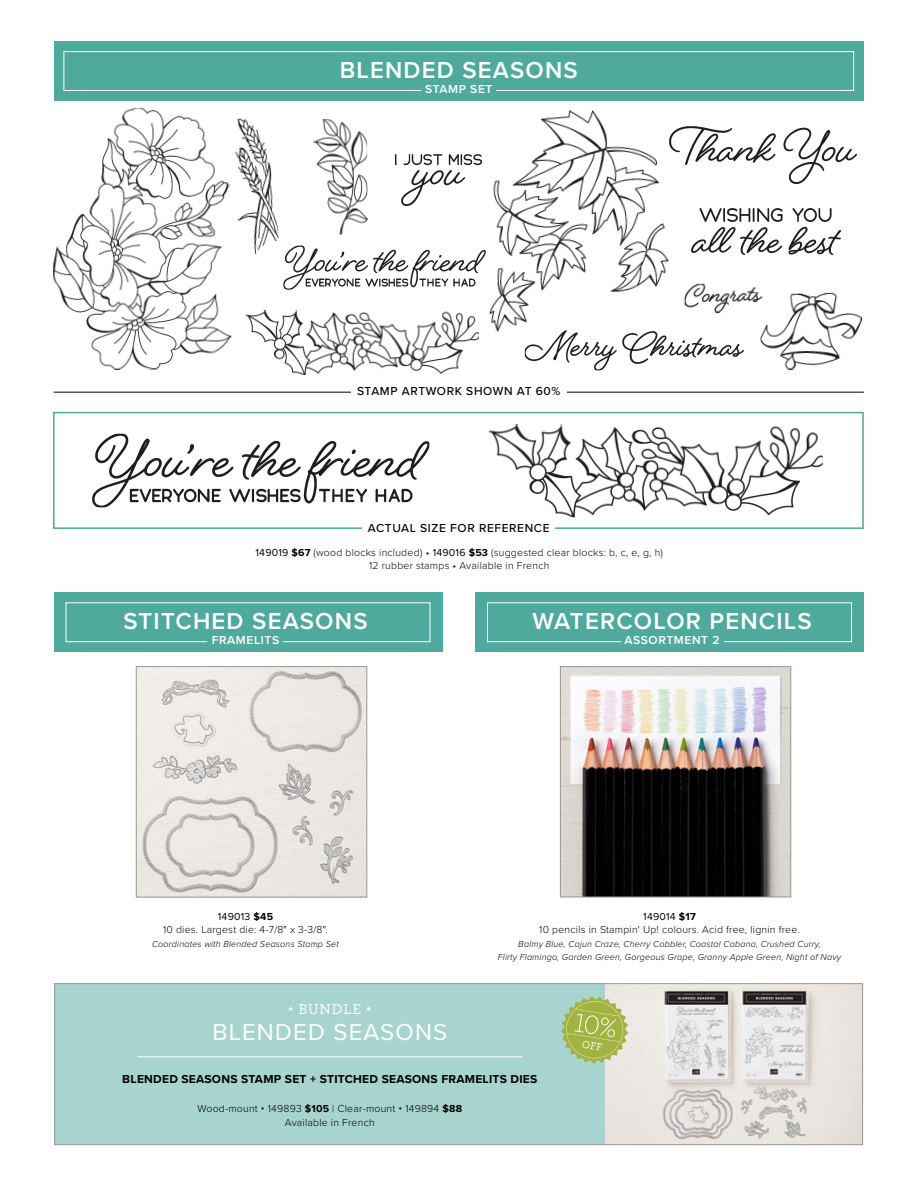
<style>
.page{position:relative;width:918px;height:1188px;background:#fff}
.page>*{position:absolute;margin:0;border:0;box-sizing:border-box;transform-origin:0 0}
.t1{font:600 24px "Proxima Nova A";letter-spacing:.05em;color:#fff}
.t2{font:24px "Proxima Nova";letter-spacing:.05em;color:#fff}
.t3{font:500 15px "Archer";letter-spacing:.05em;color:#fff}
.t4{font:700 12px "Proxima Nova";letter-spacing:.02em;color:#000}
.t5{font:500 12px "Proxima Nova A";letter-spacing:.05em;color:#000}
.t6{font:600 12px "Proxima Nova A";letter-spacing:.05em;color:#fff}
.t7{font:300 10.5px/13.5px "Proxima Nova";letter-spacing:.02em;color:#000;text-align:center}
.t8{font:10.5px "Proxima Nova";letter-spacing:.02em;color:#000}
.t9{font:italic 300 9px/13.5px "Proxima Nova";letter-spacing:.02em;color:#000;text-align:center}
.s1{font-weight:400}
.s2{font-weight:700}
.s3{font-family:"Proxima Nova A";font-weight:400}
</style>
<div class="page">
<img style="left:604px;top:983px;width:258px;height:160px">
<div style="left:54px;top:592px;width:388px;height:60px;background:#4fa99d"></div>
<div style="left:475px;top:592px;width:389px;height:60px;background:#4fa99d"></div>
<div style="left:66px;top:602px;width:364px;height:40px;border:1px solid #fff"></div>
<div style="left:208px;top:635px;width:75px;height:10px;background:#4fa99d"></div>
<div style="left:487px;top:602px;width:365px;height:40px;border:1px solid #fff"></div>
<div style="left:621px;top:635px;width:102px;height:11px;background:#4fa99d"></div>
<div style="left:54px;top:41px;width:810px;height:60px;background:#4fa99d"></div>
<div style="left:64px;top:51px;width:790px;height:40px;border:1px solid #fff"></div>
<div style="left:421px;top:84px;width:75px;height:9px;background:#4fa99d"></div>
<img style="left:92px;top:433px;width:338px;height:74px">
<img style="left:489px;top:424px;width:334px;height:94px">
<div style="left:53px;top:412px;width:811px;height:117px;border:2px solid #4fa99d"></div>
<div style="left:362px;top:523px;width:193px;height:9px;background:#fff"></div>
<img style="left:478px;top:110px;width:192px;height:222px">
<img style="left:760px;top:292px;width:103px;height:79px">
<img style="left:245px;top:309px;width:234px;height:66px">
<img style="left:525px;top:330px;width:219px;height:41px">
<img style="left:670px;top:126px;width:186px;height:57px">
<img style="left:691px;top:209px;width:149px;height:46px">
<img style="left:53px;top:107px;width:179px;height:263px">
<img style="left:226px;top:116px;width:53px;height:139px">
<img style="left:684px;top:283px;width:79px;height:31px">
<img style="left:396px;top:155px;width:86px;height:50px">
<img style="left:313px;top:119px;width:55px;height:116px">
<img style="left:283px;top:245px;width:203px;height:45px">
<hr style="left:54px;top:392px;width:810px;height:1px;background:#000">
<div style="left:351px;top:386px;width:215px;height:9px;background:#fff"></div>
<div style="left:55px;top:984px;width:550px;height:161px;background:#a7d4ce"></div>
<div style="left:55px;top:984px;width:808px;height:161px;border:1px solid #999"></div>
<svg style="left:561px;top:996px;width:67px;height:68px;background:#b2c378"></svg>
<hr style="left:138px;top:1056px;width:384px;height:1px;background:#fff">
<img style="left:562px;top:669px;width:227px;height:226px">
<div style="left:560px;top:667px;width:231px;height:230px;border:1px solid #999"></div>
<img style="left:138px;top:668px;width:227px;height:227px">
<div style="left:136px;top:666px;width:231px;height:231px;border:1px solid #999"></div>
<p class="t1" style="left:340px;top:52px;width:240px">BLENDED SEASONS</p>
<p class="t6" style="left:425px;top:80px;width:69px">STAMP SET</p>
<p class="t5" style="left:357px;top:382px;width:205px">STAMP ARTWORK SHOWN AT 60%</p>
<p class="t5" style="left:368px;top:519px;width:183px">ACTUAL SIZE FOR REFERENCE</p>
<p class="t7" style="left:256px;top:545px;width:409px"><span class="s1">149019</span> <span class="s2">$67</span> (wood blocks included) • <span class="s1">149016</span> <span class="s2">$53</span> (suggested clear blocks: b, c, e, g, h)</p>
<p class="t7" style="left:369px;top:558px;width:182px">12 rubber stamps • Available in French</p>
<p class="t1" style="left:123px;top:604px;width:246px">STITCHED SEASONS</p>
<p class="t1" style="left:532px;top:604px;width:281px">WATERCOLOR PENCILS</p>
<p class="t6" style="left:212px;top:631px;width:69px">FRAMELITS</p>
<p class="t6" style="left:625px;top:631px;width:97px">ASSORTMENT 2</p>
<p class="t7" style="left:163px;top:909px;width:166px"><span class="s1">149013</span> <span class="s2">$45<br></span>10 dies. Largest die: 4-7/8" x 3-3/8".</p>
<p class="t9" style="left:152px;top:936px;width:188px">Coordinates with Blended Seasons Stamp Set</p>
<p class="t3" style="left:288px;top:998px;width:85px"><span class="s3">•</span> BUNDLE <span class="s3">•</span></p>
<p class="t2" style="left:212px;top:1014px;width:236px">BLENDED SEASONS</p>
<p class="t8" style="left:643px;top:908px;width:54px">149014 <span class="s2">$17</span></p>
<p class="t7" style="left:539px;top:922px;width:262px">10 pencils in Stampin' Up! colours. Acid free, lignin free.</p>
<p class="t9" style="left:498px;top:936px;width:345px">Balmy Blue, Cajun Craze, Cherry Cobbler, Coastal Cabana, Crushed Curry,<br>Flirty Flamingo, Garden Green, Gorgeous Grape, Granny Apple Green, Night of Navy</p>
<p class="t4" style="left:122px;top:1070px;width:417px">BLENDED SEASONS STAMP SET + STITCHED SEASONS FRAMELITS DIES</p>
<p class="t7" style="left:198px;top:1101px;width:266px;line-height:14.4px">Wood-mount • 149893 <span class="s2">$105</span> | Clear-mount • 149894 <span class="s2">$88<br></span>Available in French</p>
</div>
